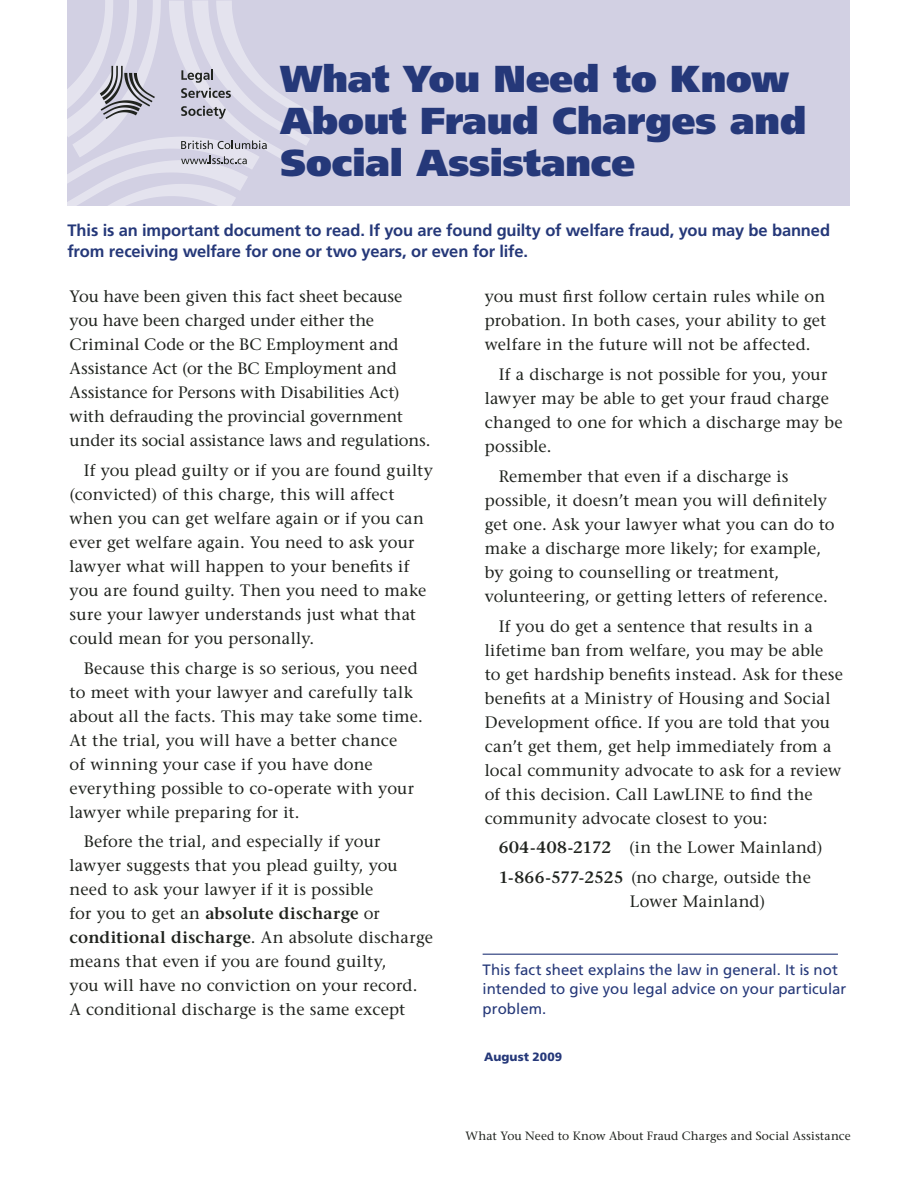
<style>
.page{position:relative;width:918px;height:1188px;background:#fff}
.page>*{position:absolute;margin:0;border:0;box-sizing:border-box;transform-origin:0 0}
.t1{font:900 37.5px/42px "Frutiger LT Std";color:#253879}
.t2{font:500 16.5px/24px "Stone Serif Std";letter-spacing:.01em;color:#20231e}
.t3{font:700 16.5px/21px "Frutiger LT Std";letter-spacing:-.01em;color:#253879}
.t4{font:15px/19.5px "Frutiger LT Std";letter-spacing:.005em;color:#253879}
.t5{font:500 12px "Stone Serif Std";letter-spacing:.01em;color:#20231e}
.t6{font:900 12px "Frutiger LT Std";letter-spacing:.01em;color:#253879}
.s1{font-weight:600}
</style>
<div class="page">
<div style="left:68px;top:0;width:782px;height:205px;background:#d2d0e3"></div>
<svg style="left:67px;top:0;width:255px;height:206px"></svg>
<hr style="left:483px;top:954px;width:355px;height:1px;background:#253879">
<h1 class="t1" style="left:281px;top:58px;width:527px">What You Need to Know<br>About Fraud Charges and<br>Social Assistance</h1>
<p class="t3" style="left:67px;top:220px;width:764px">This is an important document to read. If you are found guilty of welfare fraud, you may be banned from receiving welfare for one or two years, or even for life.</p>
<p class="t2" style="left:70px;top:284px;width:362px">You have been given this fact sheet because you have been charged under either the Criminal Code or the BC Employment and Assistance Act (or the BC Employment and Assistance for Persons with Disabilities Act) with defrauding the provincial government under its social assistance laws and regulations.</p>
<p class="t2" style="left:70px;top:458px;width:365px;text-indent:14px">If you plead guilty or if you are found guilty (convicted) of this charge, this will affect when you can get welfare again or if you can ever get welfare again. You need to ask your lawyer what will happen to your benefits if you are found guilty. Then you need to make sure your lawyer understands just what that could mean for you personally.</p>
<p class="t2" style="left:70px;top:656px;width:355px;text-indent:14px">Because this charge is so serious, you need to meet with your lawyer and carefully talk about all the facts. This may take some time.<br>At the trial, you will have a better chance<br>of winning your case if you have done everything possible to co-operate with your lawyer while preparing for it.</p>
<p class="t2" style="left:70px;top:830px;width:365px;text-indent:14px">Before the trial, and especially if your lawyer suggests that you plead guilty, you need to ask your lawyer if it is possible<br>for you to get an <span class="s1">absolute discharge</span> or <span class="s1">conditional discharge</span>. An absolute discharge means that even if you are found guilty,<br>you will have no conviction on your record.<br>A conditional discharge is the same except</p>
<p class="t2" style="left:485px;top:284px;width:343px;text-align:justify">you must first follow certain rules while on probation. In both cases, your ability to get welfare in the future will not be affected.</p>
<p class="t2" style="left:485px;top:362px;width:359px;text-indent:14px">If a discharge is not possible for you, your lawyer may be able to get your fraud charge changed to one for which a discharge may be possible.</p>
<p class="t2" style="left:485px;top:464px;width:351px;text-indent:14px">Remember that even if a discharge is possible, it doesn’t mean you will definitely get one. Ask your lawyer what you can do to make a discharge more likely; for example, by going to counselling or treatment, volunteering, or getting letters of reference.</p>
<p class="t2" style="left:485px;top:614px;width:360px;text-indent:14px">If you do get a sentence that results in a lifetime ban from welfare, you may be able to get hardship benefits instead. Ask for these benefits at a Ministry of Housing and Social Development office. If you are told that you can’t get them, get help immediately from a local community advocate to ask for a review of this decision. Call LawLINE to find the community advocate closest to you:</p>
<p class="t2" style="left:499px;top:833px;width:325px;line-height:29.8px"><span class="s1">604-408-2172</span> (in the Lower Mainland)<br><span class="s1">1-866-577-2525</span> (no charge, outside the</p>
<p class="t2" style="left:630px;top:889px;width:137px">Lower Mainland)</p>
<p class="t4" style="left:483px;top:960px;width:365px">This fact sheet explains the law in general. It is not intended to give you legal advice on your particular problem.</p>
<p class="t6" style="left:484px;top:1050px;width:80px">August 2009</p>
<p class="t5" style="left:465px;top:1128px;width:387px">What You Need to Know About Fraud Charges and Social Assistance</p>
</div>
